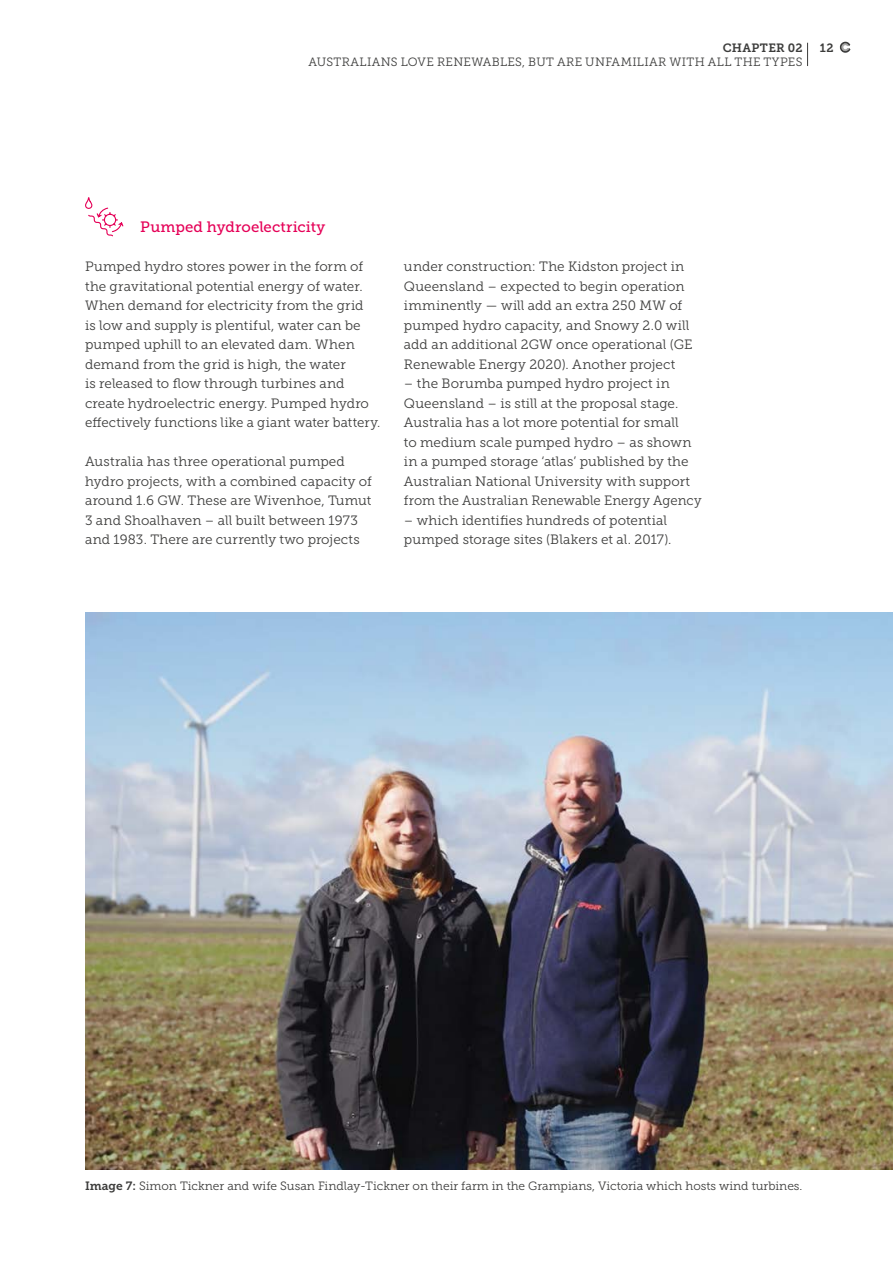
<style>
.page{position:relative;width:893px;height:1263px;background:#fff}
.page>*{position:absolute;margin:0;border:0;box-sizing:border-box;transform-origin:0 0}
.t1{font:15px "Museo Slab 500";letter-spacing:.005em;color:#e50057}
.t2{font:13.5px/19.5px "Museo Slab 300";letter-spacing:.005em;color:#3c3c3b}
.t3{font:12px "Museo Slab 300";color:#3c3c3b}
.t4{font:12px "Museo Slab 300";letter-spacing:.03em;color:#3c3c3b}
.t5{font:12px "Museo Slab 700";letter-spacing:.02em;color:#3c3c3b}
.s1{font-family:"Museo Slab 700"}
</style>
<div class="page">
<img style="left:85px;top:612px;width:808px;height:557px">
<svg style="left:85px;top:197px;width:39px;height:40px"></svg>
<svg style="left:839px;top:42px;width:11px;height:11px"></svg>
<svg style="left:807px;top:43px;width:1px;height:23px"></svg>
<p class="t5" style="left:723px;top:41px;width:81px">CHAPTER 02</p>
<p class="t5" style="left:820px;top:41px;width:15px">12</p>
<p class="t4" style="left:309px;top:55px;width:495px">AUSTRALIANS LOVE RENEWABLES, BUT ARE UNFAMILIAR WITH ALL THE TYPES</p>
<p class="t1" style="left:140px;top:219px;width:187px">Pumped hydroelectricity</p>
<p class="t2" style="left:85px;top:257px;width:297px">Pumped hydro stores power in the form of the gravitational potential energy of water.<br>When demand for electricity from the grid<br>is low and supply is plentiful, water can be pumped uphill to an elevated dam. When demand from the grid is high, the water<br>is released to flow through turbines and create hydroelectric energy. Pumped hydro effectively functions like a giant water battery.</p>
<p class="t2" style="left:85px;top:452px;width:288px">Australia has three operational pumped hydro projects, with a combined capacity of around 1.6 GW. These are Wivenhoe, Tumut 3 and Shoalhaven – all built between 1973 and 1983. There are currently two projects</p>
<p class="t2" style="left:404px;top:257px;width:290px">under construction: The Kidston project in Queensland – expected to begin operation imminently — will add an extra 250 MW of pumped hydro capacity, and Snowy 2.0 will add an additional 2GW once operational (GE Renewable Energy 2020). Another project</p>
<p class="t2" style="left:404px;top:374px;width:299px">– the Borumba pumped hydro project in Queensland – is still at the proposal stage.<br>Australia has a lot more potential for small<br>to medium scale pumped hydro – as shown in a pumped storage ‘atlas’ published by the Australian National University with support from the Australian Renewable Energy Agency</p>
<p class="t2" style="left:404px;top:510px;width:269px">– which identifies hundreds of potential pumped storage sites (Blakers et al. 2017).</p>
<p class="t3" style="left:85px;top:1179px;width:719px"><span class="s1">Image 7:</span> Simon Tickner and wife Susan Findlay-Tickner on their farm in the Grampians, Victoria which hosts wind turbines.</p>
</div>
